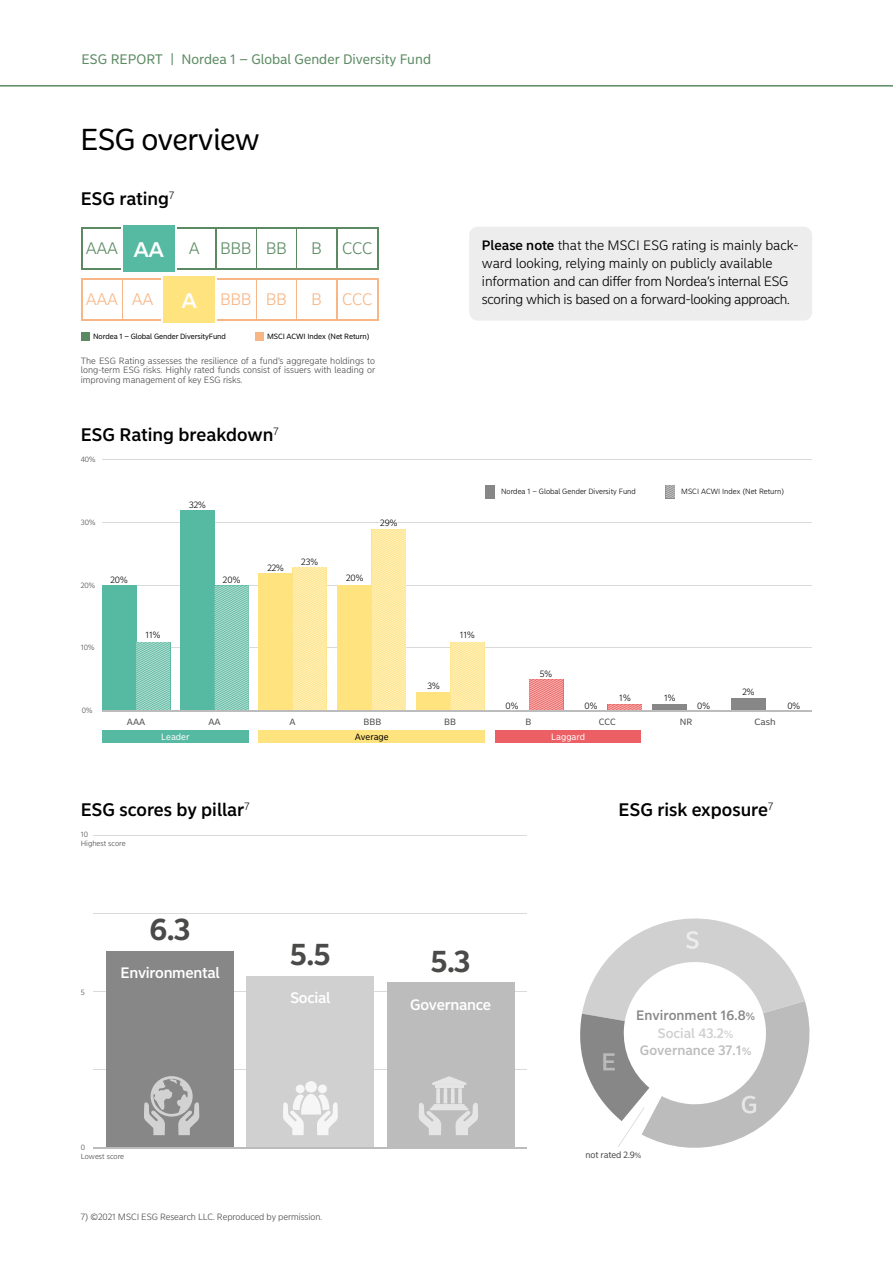
<style>
.page{position:relative;width:893px;height:1263px;background:#fff}
.page>*{position:absolute;margin:0;border:0;box-sizing:border-box;transform-origin:0 0}
.PAGE_Headine{font:30px "Nordea Sans Large";color:#000}
.t1{font:700 30px "Nordea Sans Large";color:#4a4a49}
.Fundname{font:500 18px "Nordea Sans Small";color:#000}
.t2{font:300 16.5px "Nordea Sans Small";letter-spacing:-.02em;color:#5b8a62}
.t3{font:300 16.5px "Nordea Sans Small";letter-spacing:-.02em;color:#f8b686}
.t4{font:500 15px "Nordea Sans Small";letter-spacing:-.02em;color:#fff}
.Fundname-2{font:13.65px "Nordea Sans Small";color:#5b8a62}
.t5{font:300 13.5px/18px "Nordea Sans Small";letter-spacing:-.015em;color:#000}
.t6{font:500 13.5px/17.5px "Nordea Sans Small";color:#878787;text-align:center}
.Footer__Institutiona{font:300 9px/9.8px "Nordea Sans Small";letter-spacing:-.01em;color:#4a4a49;text-align:justify}
.t7{font:300 9px "Nordea Sans Small";color:#000}
.t8{font:9px "Nordea Sans Small";color:#4a4a49}
.t9{font:9px "Nordea Sans Small";color:#fff}
.t10{font:9px "Nordea Sans Small";color:#000}
.t11{font:9px "Nordea Sans Small";color:#4a4a49;scale:1.07 1}
.t12{font:300 7.5px "Nordea Sans Small";color:#000}
.t13{font:7.5px "Nordea Sans Small";letter-spacing:-.01em;color:#000}
.t14{font:300 7.5px/9px "Nordea Sans Small";color:#4a4a49}
.s1{font-weight:500;font-size:21px;color:#fff}
.s2{font-weight:500}
.s3{font-size:10.5px}
.s4{color:#d0d0d0}
.s5{font-size:10.5px;color:#d0d0d0}
.s6{color:#bcbcbc}
.s7{font-size:10.5px;color:#bcbcbc}
.s8{font-size:7.5px}
</style>
<div class="page">
<hr style="left:94px;top:913px;width:433px;height:1px;background:#dadada">
<hr style="left:94px;top:1069px;width:433px;height:1px;background:#dadada">
<hr style="left:94px;top:991px;width:433px;height:1px;background:#dadada">
<hr style="left:102px;top:459px;width:710px;height:1px;background:#dadada">
<hr style="left:102px;top:585px;width:710px;height:1px;background:#dadada">
<hr style="left:102px;top:647px;width:710px;height:1px;background:#dadada">
<hr style="left:102px;top:522px;width:710px;height:1px;background:#dadada">
<div style="left:731px;top:698px;width:34px;height:13px;background:#878787"></div>
<div style="left:259px;top:573px;width:34px;height:138px;background:#ffe37e"></div>
<div style="left:338px;top:586px;width:34px;height:125px;background:#ffe37e"></div>
<div style="left:102px;top:730px;width:146px;height:12px;background:#56baa2"></div>
<div style="left:259px;top:730px;width:226px;height:12px;background:#ffe37e"></div>
<div style="left:496px;top:730px;width:145px;height:12px;background:#ec5f65"></div>
<div style="left:106px;top:951px;width:128px;height:197px;background:#878787"></div>
<div style="left:247px;top:976px;width:127px;height:172px;background:#d0d0d0"></div>
<div style="left:387px;top:982px;width:127px;height:166px;background:#bcbcbc"></div>
<hr style="left:94px;top:835px;width:433px;height:1px;background:#dadada">
<hr style="left:458px;top:1088px;width:4px;height:15px;background:#e5e5e5">
<svg style="left:451px;top:1088px;width:4px;height:15px"></svg>
<svg style="left:443px;top:1088px;width:4px;height:15px"></svg>
<hr style="left:436px;top:1088px;width:4px;height:15px;background:#e5e5e5">
<svg style="left:419px;top:1103px;width:59px;height:32px"></svg>
<hr style="left:435px;top:1085px;width:28px;height:3px;background:#e5e5e5">
<svg style="left:432px;top:1076px;width:34px;height:9px"></svg>
<svg style="left:283px;top:1081px;width:55px;height:54px"></svg>
<svg style="left:144px;top:1076px;width:56px;height:59px"></svg>
<hr style="left:94px;top:1147px;width:433px;height:1px;background:#bcbcbc">
<div style="left:181px;top:511px;width:34px;height:200px;background:#56baa2"></div>
<div style="left:416px;top:692px;width:34px;height:19px;background:#ffe37e"></div>
<div style="left:653px;top:704px;width:34px;height:6px;background:#878787"></div>
<svg style="left:372px;top:529px;width:34px;height:181px"></svg>
<svg style="left:215px;top:586px;width:34px;height:124px"></svg>
<svg style="left:293px;top:567px;width:34px;height:143px"></svg>
<svg style="left:450px;top:642px;width:35px;height:68px"></svg>
<svg style="left:529px;top:679px;width:35px;height:31px"></svg>
<svg style="left:608px;top:704px;width:34px;height:6px"></svg>
<svg style="left:687px;top:711px;width:34px;height:1px"></svg>
<div style="left:486px;top:485px;width:9px;height:13px;background:#878787"></div>
<svg style="left:665px;top:485px;width:10px;height:14px"></svg>
<div style="left:81px;top:332px;width:8px;height:9px;background:#5b8a62"></div>
<div style="left:255px;top:332px;width:8px;height:9px;background:#f8b686"></div>
<svg style="left:81px;top:227px;width:297px;height:43px;fill:#5b8a62"></svg>
<div style="left:298px;top:229px;width:38px;height:38px;background:#fff"></div>
<div style="left:257px;top:229px;width:39px;height:38px;background:#fff"></div>
<div style="left:217px;top:229px;width:38px;height:38px;background:#fff"></div>
<div style="left:338px;top:229px;width:38px;height:38px;background:#fff"></div>
<div style="left:83px;top:229px;width:38px;height:38px;background:#fff"></div>
<div style="left:172px;top:229px;width:43px;height:38px;background:#fff"></div>
<div style="left:102px;top:586px;width:34px;height:125px;background:#56baa2"></div>
<svg style="left:121px;top:225px;width:55px;height:47px"></svg>
<div style="left:123px;top:225px;width:51px;height:47px;background:#56baa2"></div>
<svg style="left:136px;top:642px;width:35px;height:68px"></svg>
<hr style="left:102px;top:710px;width:710px;height:1px;background:#bcbcbc">
<svg style="left:81px;top:278px;width:297px;height:43px;fill:#f8b686"></svg>
<div style="left:298px;top:280px;width:38px;height:38px;background:#fff"></div>
<div style="left:257px;top:280px;width:39px;height:38px;background:#fff"></div>
<div style="left:217px;top:280px;width:38px;height:38px;background:#fff"></div>
<div style="left:338px;top:280px;width:38px;height:38px;background:#fff"></div>
<div style="left:123px;top:280px;width:39px;height:38px;background:#fff"></div>
<div style="left:83px;top:280px;width:38px;height:38px;background:#fff"></div>
<svg style="left:162px;top:276px;width:55px;height:47px"></svg>
<div style="left:164px;top:276px;width:51px;height:47px;background:#ffe37e"></div>
<svg style="left:580px;top:918px;width:230px;height:230px"></svg>
<hr style="left:0;top:85px;width:893px;height:2px;background:#5b8a62">
<div style="left:469px;top:227px;width:343px;height:94px;background:#ededed;border-radius:9px"></div>
<p class="Fundname-2" style="left:82px;top:51px;width:351px">ESG REPORT | Nordea 1 – Global Gender Diversity Fund</p>
<p class="PAGE_Headine" style="left:81px;top:122px;width:180px">ESG overview</p>
<p class="Fundname" style="left:81px;top:188px;width:95px">ESG rating<sup>7</sup></p>
<p class="t2" style="left:86px;top:239px;width:80px">AAA A<span class="s1">AA</span>A</p>
<p class="t2" style="left:266px;top:239px;width:23px">BB</p>
<p class="t2" style="left:220px;top:239px;width:33px">BBB</p>
<p class="t2" style="left:311px;top:239px;width:63px">B CCC</p>
<p class="t2" style="left:189px;top:239px;width:12px">A</p>
<p class="t3" style="left:181px;top:290px;width:72px"><span class="s1">A</span> BBB</p>
<p class="t3" style="left:311px;top:290px;width:63px">B CCC</p>
<p class="t3" style="left:86px;top:290px;width:69px">AAA AA</p>
<p class="t3" style="left:266px;top:290px;width:23px">BB</p>
<p class="t13" style="left:93px;top:332px;width:134px">Nordea 1 – Global Gender DiversityFund</p>
<p class="t13" style="left:267px;top:332px;width:104px">MSCI ACWI Index (Net Return)</p>
<p class="Footer__Institutiona" style="left:81px;top:356px;width:296px">The ESG Rating assesses the resilience of a fund’s aggregate holdings to long-term ESG risks. Highly rated funds consist of issuers with leading or improving management of key ESG risks.</p>
<p class="Fundname" style="left:81px;top:423px;width:199px">ESG Rating breakdown<sup>7</sup></p>
<p class="t14" style="left:81px;top:455px;width:16px">40%</p>
<p class="t14" style="left:81px;top:518px;width:16px">30%</p>
<p class="t7" style="left:189px;top:499px;width:18px">32%</p>
<p class="t14" style="left:81px;top:581px;width:16px">20%</p>
<p class="t7" style="left:110px;top:574px;width:19px">20%</p>
<p class="t7" style="left:223px;top:574px;width:19px">20%</p>
<p class="t14" style="left:81px;top:643px;width:15px">10%</p>
<p class="t7" style="left:145px;top:629px;width:17px">11%</p>
<p class="t14" style="left:82px;top:706px;width:12px">0%</p>
<p class="t7" style="left:267px;top:562px;width:18px">22%</p>
<p class="t7" style="left:301px;top:556px;width:18px">23%</p>
<p class="t7" style="left:380px;top:517px;width:19px">29%</p>
<p class="t7" style="left:346px;top:572px;width:19px">20%</p>
<p class="t5" style="left:482px;top:236px;width:318px"><span class="s2">Please note</span> that the MSCI ESG rating is mainly back&shy;ward looking, relying mainly on publicly available information and can differ from Nordea’s internal ESG scoring which is based on a forward-looking approach.</p>
<p class="t12" style="left:501px;top:487px;width:136px">Nordea 1 – Global Gender Diversity Fund</p>
<p class="t12" style="left:681px;top:487px;width:104px">MSCI ACWI Index (Net Return)</p>
<p class="t7" style="left:427px;top:680px;width:14px">3%</p>
<p class="t7" style="left:460px;top:629px;width:17px">11%</p>
<p class="t7" style="left:540px;top:668px;width:14px">5%</p>
<p class="t7" style="left:619px;top:692px;width:13px">1%</p>
<p class="t7" style="left:664px;top:692px;width:13px">1%</p>
<p class="t7" style="left:584px;top:700px;width:14px">0%</p>
<p class="t7" style="left:506px;top:700px;width:14px">0%</p>
<p class="t7" style="left:697px;top:700px;width:14px">0%</p>
<p class="t7" style="left:742px;top:686px;width:14px">2%</p>
<p class="t7" style="left:787px;top:700px;width:14px">0%</p>
<p class="t8" style="left:444px;top:716px;width:13px">BB</p>
<p class="t8" style="left:526px;top:716px;width:7px">B</p>
<p class="t8" style="left:599px;top:716px;width:19px">CCC</p>
<p class="t8" style="left:680px;top:716px;width:14px">NR</p>
<p class="t11" style="left:754px;top:716px;width:21px">Cash</p>
<p class="t8" style="left:127px;top:716px;width:20px">AAA</p>
<p class="t8" style="left:209px;top:716px;width:14px">AA</p>
<p class="t8" style="left:289px;top:716px;width:8px">A</p>
<p class="t8" style="left:363px;top:716px;width:19px">BBB</p>
<p class="t9" style="left:161px;top:731px;width:30px">Leader</p>
<p class="t10" style="left:355px;top:731px;width:35px">Average</p>
<p class="t9" style="left:551px;top:731px;width:35px">Laggard</p>
<p class="Fundname" style="left:81px;top:799px;width:170px">ESG scores by pillar<sup>7</sup></p>
<p class="t14" style="left:81px;top:830px;width:47px">10<br>Highest score</p>
<p class="t1" style="left:150px;top:911px;width:42px">6.3</p>
<p class="t14" style="left:81px;top:988px;width:5px">5</p>
<p class="t4" style="left:120px;top:963px;width:101px">Environmental</p>
<p class="t14" style="left:81px;top:1143px;width:45px">0<br>Lowest score</p>
<p class="t1" style="left:291px;top:937px;width:41px">5.5</p>
<p class="t1" style="left:431px;top:943px;width:41px">5.3</p>
<p class="t4" style="left:290px;top:989px;width:42px">Social</p>
<p class="t4" style="left:410px;top:995px;width:82px">Governance</p>
<p class="Footer__Institutiona" style="left:81px;top:1212px;width:243px">7) ©2021 MSCI ESG Research LLC. Reproduced by permission.</p>
<p class="Fundname" style="left:619px;top:799px;width:156px">ESG risk exposure<sup>7</sup></p>
<p class="t6" style="left:636px;top:1006px;width:121px">Environment 16.8<span class="s3">%<br></span><span class="s4">Social 43.2</span><span class="s5">%<br></span><span class="s6">Governance 37.1</span><span class="s7">%</span></p>
<p class="t8" style="left:585px;top:1149px;width:57px">not rated 2.9<span class="s8">%</span></p>
</div>
